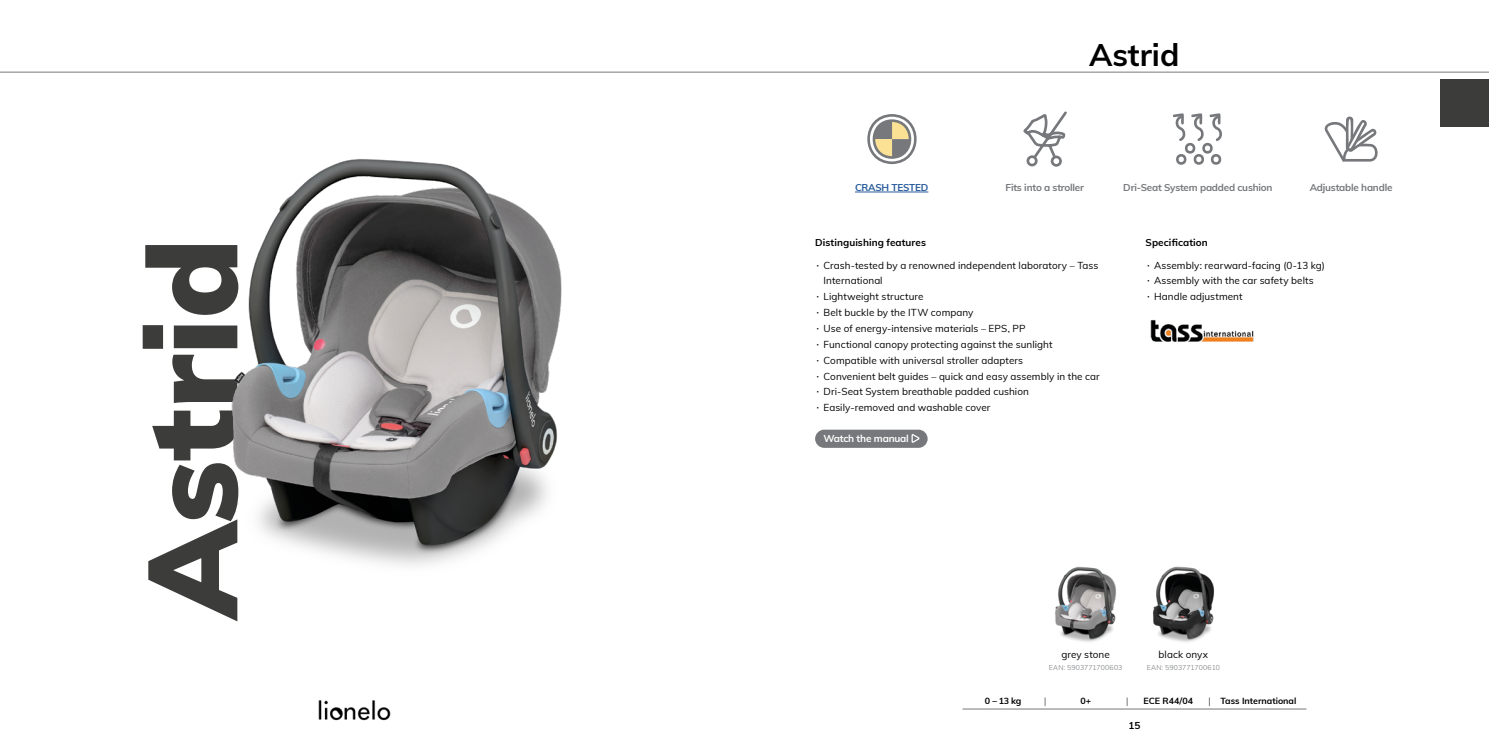
<style>
.page{position:relative;width:1489px;height:745px;background:#fff}
.page>*{position:absolute;margin:0;border:0;box-sizing:border-box;transform-origin:0 0}
.t1{font:900 125px "Muli";color:#3c3c3b}
.t2{font:700 31.25px "Muli";color:#000}
.Podstawowy_akapit{font:700 10px "Muli";letter-spacing:-.02em;color:#fff}
.t3{font:700 10px "Muli";color:#000}
.Podstawowy_akapit-2{font:9.88px/15.9px "Muli";letter-spacing:.005em;color:#000}
.Podstawowy_akapit-3{font:700 9.88px "Muli";letter-spacing:-.02em;color:#76787b}
.Podstawowy_akapit-4{font:700 9.88px "Muli";letter-spacing:.01em;color:#000}
.Podstawowy_akapit-5{font:700 9.88px "Muli";letter-spacing:-.02em;color:#275b9b}
.Podstawowy_akapit-6{font:700 8.88px "Muli";color:#000}
.Podstawowy_akapit-7{font:300 6.88px "Muli";letter-spacing:.02em;color:#76787b}
.s1{font-size:11.88px}
</style>
<div class="page">
<div style="left:1439px;top:79px;width:49px;height:47px;background:#3c3c3b"></div>
<hr style="left:0;top:72px;width:1488px;height:1px;background:#76787b">
<img style="left:318px;top:700px;width:73px;height:21px">
<svg style="left:1324px;top:116px;width:53px;height:45px"></svg>
<svg style="left:1173px;top:113px;width:49px;height:52px"></svg>
<img style="left:1150px;top:319px;width:104px;height:22px">
<svg style="left:1023px;top:111px;width:44px;height:53px"></svg>
<div style="left:1052px;top:157px;width:8px;height:8px;background:#fff;border-radius:50%"></div>
<div style="left:1050px;top:155px;width:11px;height:11px;border:3px solid #76787b;border-radius:50%"></div>
<div style="left:1027px;top:157px;width:9px;height:8px;background:#fff;border-radius:50%"></div>
<div style="left:1026px;top:155px;width:11px;height:11px;border:3px solid #76787b;border-radius:50%"></div>
<img style="left:1055px;top:566px;width:61px;height:76px">
<img style="left:1153px;top:566px;width:61px;height:76px">
<hr style="left:962px;top:708px;width:343px;height:1px;background:#76787b">
<img style="left:231px;top:159px;width:331px;height:407px">
<svg style="left:867px;top:114px;width:50px;height:51px"></svg>
<hr style="left:855px;top:192px;width:73px;height:1px;background:#275b9b">
<div style="left:815px;top:429px;width:112px;height:18px;background:#76787b;border-radius:9px"></div>
<svg style="left:911px;top:434px;width:9px;height:8px"></svg>
<p class="t1" style="left:100px;top:618px;width:381px;rotate:-90deg">Astrid</p>
<p class="Podstawowy_akapit-5" style="left:855px;top:180px;width:75px">CRASH TESTED</p>
<p class="t2" style="left:1089px;top:32px;width:92px">Astrid</p>
<p class="Podstawowy_akapit-3" style="left:1005px;top:180px;width:80px">Fits into a stroller</p>
<p class="Podstawowy_akapit-3" style="left:1123px;top:180px;width:151px">Dri-Seat System padded cushion</p>
<p class="Podstawowy_akapit-3" style="left:1309px;top:180px;width:84px">Adjustable handle</p>
<p class="Podstawowy_akapit-4" style="left:815px;top:235px;width:112px">Distinguishing features</p>
<p class="Podstawowy_akapit-4" style="left:1145px;top:235px;width:64px">Specification</p>
<p class="Podstawowy_akapit-2" style="left:1146px;top:256px;width:179px"><span class="s1">·</span> Assembly: rearward-facing (0-13 kg)</p>
<p class="Podstawowy_akapit-2" style="left:1146px;top:272px;width:168px"><span class="s1">·</span> Assembly with the car safety belts</p>
<p class="Podstawowy_akapit-2" style="left:1146px;top:288px;width:97px"><span class="s1">·</span> Handle adjustment</p>
<p class="Podstawowy_akapit-2" style="left:823px;top:256px;width:276px;text-indent:-7px"><span class="s1">·</span> Crash-tested by a renowned independent laboratory – Tass<br>International</p>
<p class="Podstawowy_akapit-2" style="left:816px;top:288px;width:108px"><span class="s1">·</span> Lightweight structure</p>
<p class="Podstawowy_akapit-2" style="left:816px;top:304px;width:158px"><span class="s1">·</span> Belt buckle by the ITW company</p>
<p class="Podstawowy_akapit-2" style="left:816px;top:320px;width:210px"><span class="s1">·</span> Use of energy-intensive materials – EPS, PP</p>
<p class="Podstawowy_akapit-2" style="left:816px;top:335px;width:237px"><span class="s1">·</span> Functional canopy protecting against the sunlight</p>
<p class="Podstawowy_akapit-2" style="left:816px;top:351px;width:208px"><span class="s1">·</span> Compatible with universal stroller adapters</p>
<p class="Podstawowy_akapit-2" style="left:816px;top:367px;width:285px"><span class="s1">·</span> Convenient belt guides – quick and easy assembly in the car</p>
<p class="Podstawowy_akapit-2" style="left:816px;top:383px;width:214px"><span class="s1">·</span> Dri-Seat System breathable padded cushion</p>
<p class="Podstawowy_akapit-2" style="left:816px;top:399px;width:175px"><span class="s1">·</span> Easily-removed and washable cover</p>
<p class="Podstawowy_akapit" style="left:823px;top:431px;width:87px">Watch the manual</p>
<p class="Podstawowy_akapit-2" style="left:1061px;top:645px;width:50px">grey stone</p>
<p class="Podstawowy_akapit-7" style="left:1048px;top:662px;width:75px">EAN: 5903771700603</p>
<p class="Podstawowy_akapit-2" style="left:1158px;top:645px;width:51px">black onyx</p>
<p class="Podstawowy_akapit-7" style="left:1146px;top:662px;width:75px">EAN: 5903771700610</p>
<p class="Podstawowy_akapit-6" style="left:984px;top:694px;width:38px">0 – 13 kg</p>
<p class="Podstawowy_akapit-6" style="left:1080px;top:694px;width:12px">0+</p>
<p class="Podstawowy_akapit-6" style="left:1143px;top:694px;width:51px">ECE R44/04</p>
<p class="Podstawowy_akapit-6" style="left:1220px;top:694px;width:77px">Tass International</p>
<p class="t3" style="left:1128px;top:717px;width:13px">15</p>
</div>
